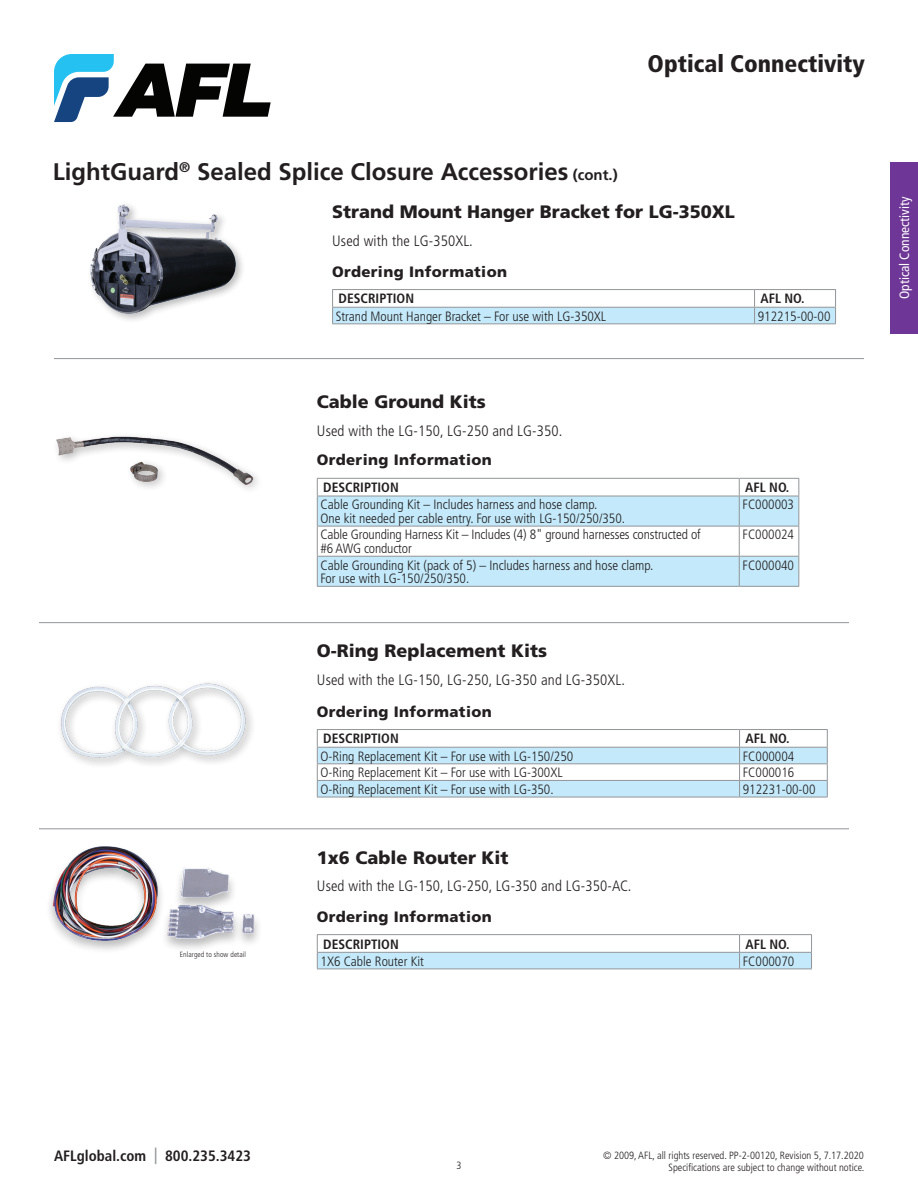
<style>
.page{position:relative;width:918px;height:1188px;background:#fff}
.page>*{position:absolute;margin:0;border:0;box-sizing:border-box;transform-origin:0 0}
.FPP_Product_Title{font:700 24px "Frutiger LT Std";color:#231f20}
.t1{font:900 condensed 24px "Frutiger LT Std";color:#231f20}
.FPP_Heading{font:900 18px "Frutiger LT Std";color:#231f20}
.FPP_Body_Text{font:300 condensed 15px "Frutiger LT Std";letter-spacing:.01em;color:#231f20}
.FPP_Subhead{font:900 15px "Frutiger LT Std";letter-spacing:.025em;color:#231f20}
.t2{font:700 condensed 15px "Frutiger LT Std";color:#231f20}
.FPP_Table_Body_Text{font:300 condensed 13.5px/13.5px "Frutiger LT Std";color:#231f20}
.FPP_Table_Header{font:700 condensed 13.5px "Frutiger LT Std";color:#231f20}
.t3{font:condensed 13.5px "Frutiger LT Std";color:#fff}
.t4{font:300 condensed 10.5px/12px "Frutiger LT Std";color:#231f20;text-align:right}
.FPP_Body_Text-2{font:300 condensed 7.5px "Frutiger LT Std";letter-spacing:.01em;color:#231f20}
.s1{font-size:15px}
.s2{font-size:16.5px;color:#939598}
</style>
<div class="page">
<div style="left:890px;top:162px;width:28px;height:172px;background:#6e3696"></div>
<svg style="left:54px;top:54px;width:217px;height:68px"></svg>
<hr style="left:39px;top:828px;width:810px;height:1px;background:#939598">
<hr style="left:317px;top:478px;width:422px;height:1px;background:#939598">
<hr style="left:739px;top:478px;width:60px;height:1px;background:#939598">
<svg style="left:317px;top:479px;width:482px;height:107px"></svg>
<hr style="left:317px;top:586px;width:422px;height:1px;background:#939598">
<hr style="left:739px;top:586px;width:60px;height:1px;background:#939598">
<img style="left:56px;top:436px;width:202px;height:53px">
<hr style="left:39px;top:622px;width:810px;height:1px;background:#939598">
<hr style="left:317px;top:729px;width:423px;height:1px;background:#939598">
<hr style="left:740px;top:729px;width:88px;height:1px;background:#939598">
<svg style="left:317px;top:730px;width:511px;height:67px"></svg>
<hr style="left:317px;top:747px;width:423px;height:1px;background:#939598">
<hr style="left:740px;top:747px;width:88px;height:1px;background:#939598">
<hr style="left:317px;top:797px;width:423px;height:1px;background:#939598">
<hr style="left:740px;top:797px;width:88px;height:1px;background:#939598">
<hr style="left:54px;top:358px;width:810px;height:1px;background:#939598">
<hr style="left:332px;top:289px;width:423px;height:1px;background:#939598">
<hr style="left:755px;top:289px;width:81px;height:1px;background:#939598">
<svg style="left:332px;top:290px;width:504px;height:33px"></svg>
<hr style="left:332px;top:323px;width:423px;height:1px;background:#939598">
<hr style="left:755px;top:323px;width:81px;height:1px;background:#939598">
<hr style="left:317px;top:934px;width:423px;height:1px;background:#939598">
<hr style="left:740px;top:934px;width:72px;height:1px;background:#939598">
<svg style="left:317px;top:935px;width:495px;height:34px"></svg>
<hr style="left:317px;top:952px;width:423px;height:1px;background:#939598">
<hr style="left:740px;top:952px;width:72px;height:1px;background:#939598">
<hr style="left:317px;top:969px;width:423px;height:1px;background:#939598">
<hr style="left:740px;top:969px;width:72px;height:1px;background:#939598">
<img style="left:90px;top:204px;width:151px;height:116px">
<img style="left:60px;top:683px;width:192px;height:82px">
<div style="left:161px;top:867px;width:102px;height:86px;background:#231f20;opacity:.3"></div>
<img style="left:166px;top:867px;width:97px;height:78px">
<div style="left:45px;top:845px;width:121px;height:110px;background:#231f20;opacity:.3"></div>
<img style="left:45px;top:845px;width:128px;height:97px">
<h1 class="t1" style="left:648px;top:49px;width:219px">Optical Connectivity</h1>
<p class="FPP_Product_Title" style="left:53px;top:158px;width:566px">LightGuard<sup>®</sup> Sealed Splice Closure Accessories <span class="s1">(cont.)</span></p>
<p class="FPP_Heading" style="left:332px;top:201px;width:404px">Strand Mount Hanger Bracket for LG-350XL</p>
<p class="FPP_Body_Text" style="left:332px;top:232px;width:142px">Used with the LG-350XL.</p>
<p class="FPP_Subhead" style="left:332px;top:262px;width:176px">Ordering Information</p>
<p class="FPP_Table_Header" style="left:339px;top:291px;width:77px">DESCRIPTION</p>
<p class="FPP_Table_Header" style="left:761px;top:291px;width:45px">AFL NO.</p>
<p class="FPP_Table_Body_Text" style="left:336px;top:309px;width:272px">Strand Mount Hanger Bracket – For use with LG-350XL</p>
<p class="FPP_Table_Body_Text" style="left:758px;top:309px;width:74px">912215-00-00</p>
<p class="FPP_Heading" style="left:317px;top:391px;width:170px">Cable Ground Kits</p>
<p class="FPP_Body_Text" style="left:317px;top:422px;width:247px">Used with the LG-150, LG-250 and LG-350.</p>
<p class="FPP_Subhead" style="left:317px;top:451px;width:176px">Ordering Information</p>
<p class="FPP_Table_Header" style="left:323px;top:480px;width:77px">DESCRIPTION</p>
<p class="FPP_Table_Header" style="left:745px;top:480px;width:45px">AFL NO.</p>
<p class="FPP_Table_Body_Text" style="left:321px;top:498px;width:306px">Cable Grounding Kit – Includes harness and hose clamp.<br>One kit needed per cable entry. For use with LG-150/250/350.</p>
<p class="FPP_Table_Body_Text" style="left:743px;top:498px;width:53px">FC000003</p>
<p class="FPP_Table_Body_Text" style="left:321px;top:528px;width:382px">Cable Grounding Harness Kit – Includes (4) 8" ground harnesses constructed of #6 AWG conductor</p>
<p class="FPP_Table_Body_Text" style="left:743px;top:528px;width:53px">FC000024</p>
<p class="FPP_Table_Body_Text" style="left:321px;top:558px;width:334px">Cable Grounding Kit (pack of 5) – Includes harness and hose clamp.<br>For use with LG-150/250/350.</p>
<p class="FPP_Table_Body_Text" style="left:743px;top:558px;width:53px">FC000040</p>
<p class="FPP_Heading" style="left:317px;top:640px;width:232px">O-Ring Replacement Kits</p>
<p class="FPP_Body_Text" style="left:317px;top:671px;width:310px">Used with the LG-150, LG-250, LG-350 and LG-350XL.</p>
<p class="FPP_Subhead" style="left:317px;top:702px;width:176px">Ordering Information</p>
<p class="FPP_Table_Header" style="left:323px;top:731px;width:77px">DESCRIPTION</p>
<p class="FPP_Table_Header" style="left:746px;top:731px;width:45px">AFL NO.</p>
<p class="FPP_Table_Body_Text" style="left:321px;top:749px;width:254px">O-Ring Replacement Kit – For use with LG-150/250</p>
<p class="FPP_Table_Body_Text" style="left:743px;top:749px;width:53px">FC000004</p>
<p class="FPP_Table_Body_Text" style="left:321px;top:766px;width:244px">O-Ring Replacement Kit – For use with LG-300XL</p>
<p class="FPP_Table_Body_Text" style="left:743px;top:766px;width:53px">FC000016</p>
<p class="FPP_Table_Body_Text" style="left:321px;top:783px;width:235px">O-Ring Replacement Kit – For use with LG-350.</p>
<p class="FPP_Table_Body_Text" style="left:743px;top:783px;width:74px">912231-00-00</p>
<p class="FPP_Body_Text-2" style="left:180px;top:950px;width:68px">Enlarged to show detail</p>
<p class="FPP_Heading" style="left:317px;top:846px;width:193px">1x6 Cable Router Kit</p>
<p class="FPP_Body_Text" style="left:317px;top:877px;width:316px">Used with the LG-150, LG-250, LG-350 and LG-350-AC.</p>
<p class="FPP_Subhead" style="left:317px;top:907px;width:176px">Ordering Information</p>
<p class="FPP_Table_Header" style="left:323px;top:936px;width:77px">DESCRIPTION</p>
<p class="FPP_Table_Header" style="left:746px;top:936px;width:45px">AFL NO.</p>
<p class="FPP_Table_Body_Text" style="left:321px;top:954px;width:105px">1X6 Cable Router Kit</p>
<p class="FPP_Table_Body_Text" style="left:743px;top:954px;width:53px">FC000070</p>
<p class="t3" style="left:897px;top:299px;width:104px;rotate:-90deg">Optical Connectivity</p>
<p class="t2" style="left:54px;top:1147px;width:198px">AFLglobal.com <span class="s2">|</span> 800.235.3423</p>
<p class="t4" style="left:456px;top:1159px;width:7px">3</p>
<p class="t4" style="left:603px;top:1150px;width:263px">© 2009, AFL, all rights reserved. PP-2-00120, Revision 5, 7.17.2020<br>Specifications are subject to change without notice.</p>
</div>
